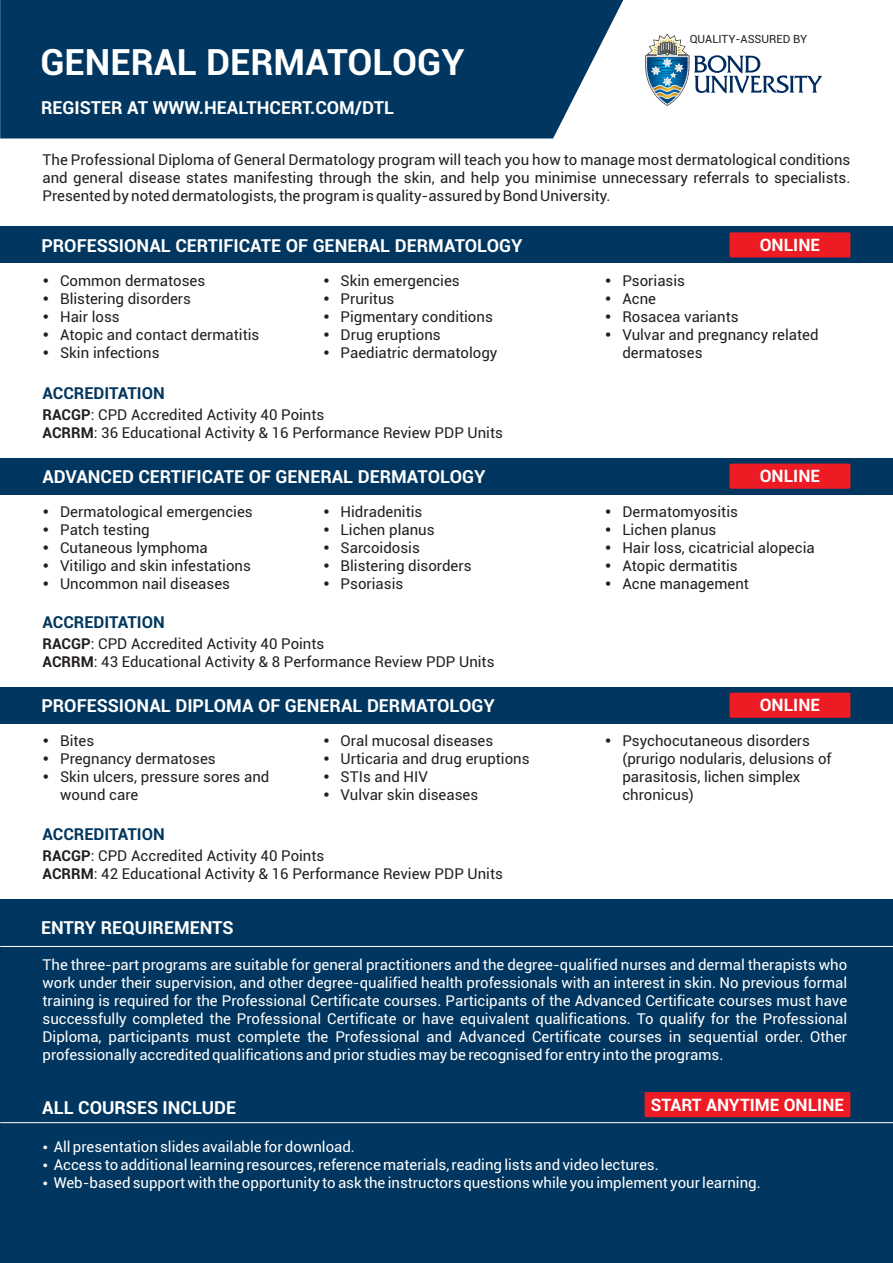
<style>
.page{position:relative;width:893px;height:1263px;background:#fff}
.page>*{position:absolute;margin:0;border:0;box-sizing:border-box;transform-origin:0 0}
.t1{font:700 36.3px "Roboto";color:#fff}
.t2{font:700 18px "Roboto";color:#fff}
.t3{font:700 17.25px "Roboto";color:#fff}
.t4{font:700 16.5px "Roboto";color:#00365f}
.t5{font:15px/18px "Roboto";color:#231f20}
.t6{font:15px/18px "Roboto";color:#fff;text-align:justify}
.t7{font:11.4px "Roboto";color:#231f20}
.s1{font-weight:700}
</style>
<div class="page">
<div style="left:0;top:0;width:623px;height:138px;background:#00365f"></div>
<div style="left:0;top:227px;width:893px;height:36px;background:#00365f"></div>
<div style="left:0;top:687px;width:893px;height:36px;background:#00365f"></div>
<div style="left:0;top:458px;width:893px;height:36px;background:#00365f"></div>
<svg style="left:645px;top:34px;width:177px;height:72px"></svg>
<div style="left:0;top:899px;width:893px;height:364px;background:#00365f"></div>
<div style="left:730px;top:232px;width:120px;height:25px;background:#ed1c24;border-radius:2px"></div>
<div style="left:730px;top:464px;width:120px;height:25px;background:#ed1c24;border-radius:2px"></div>
<div style="left:730px;top:693px;width:120px;height:25px;background:#ed1c24;border-radius:2px"></div>
<div style="left:644px;top:1092px;width:206px;height:25px;background:#ed1c24;border-radius:2px"></div>
<hr style="left:0;top:1122px;width:893px;height:1px;background:#fff">
<hr style="left:0;top:946px;width:893px;height:1px;background:#fff">
<h1 class="t1" style="left:40px;top:48px;width:426px">GENERAL DERMATOLOGY</h1>
<p class="t2" style="left:41px;top:100px;width:355px">REGISTER AT WWW.HEALTHCERT.COM/DTL</p>
<p class="t7" style="left:690px;top:34px;width:119px">QUALITY-ASSURED BY</p>
<p class="t5" style="left:43px;top:152px;width:809px;text-align:justify">The Professional Diploma of General Dermatology program will teach you how to manage most dermatological conditions and general disease states manifesting through the skin, and help you minimise unnecessary referrals to specialists.<br>Presented by noted dermatologists, the program is quality-assured by Bond University.</p>
<p class="t2" style="left:41px;top:238px;width:483px">PROFESSIONAL CERTIFICATE OF GENERAL DERMATOLOGY</p>
<p class="t3" style="left:760px;top:238px;width:62px">ONLINE</p>
<p class="t5" style="left:60px;top:273px;width:201px">Common dermatoses<br>Blistering disorders<br>Hair loss<br>Atopic and contact dermatitis<br>Skin infections</p>
<p class="t5" style="left:622px;top:273px;width:198px">Psoriasis<br>Acne<br>Rosacea variants<br>Vulvar and pregnancy related dermatoses</p>
<p class="t5" style="left:341px;top:273px;width:158px">Skin emergencies<br>Pruritus<br>Pigmentary conditions<br>Drug eruptions<br>Paediatric dermatology</p>
<p class="t4" style="left:42px;top:387px;width:124px">ACCREDITATION</p>
<p class="t5" style="left:43px;top:407px;width:462px"><span class="s1">RACGP</span>: CPD Accredited Activity 40 Points<br><span class="s1">ACRRM</span>: 36 Educational Activity &amp; 16 Performance Review PDP Units</p>
<p class="t2" style="left:42px;top:469px;width:445px">ADVANCED CERTIFICATE OF GENERAL DERMATOLOGY</p>
<p class="t5" style="left:60px;top:504px;width:194px">Dermatological emergencies<br>Patch testing<br>Cutaneous lymphoma<br>Vitiligo and skin infestations<br>Uncommon nail diseases</p>
<p class="t5" style="left:341px;top:504px;width:132px">Hidradenitis<br>Lichen planus<br>Sarcoidosis<br>Blistering disorders<br>Psoriasis</p>
<p class="t4" style="left:42px;top:616px;width:124px">ACCREDITATION</p>
<p class="t5" style="left:43px;top:636px;width:453px"><span class="s1">RACGP</span>: CPD Accredited Activity 40 Points<br><span class="s1">ACRRM</span>: 43 Educational Activity &amp; 8 Performance Review PDP Units</p>
<p class="t2" style="left:41px;top:698px;width:455px">PROFESSIONAL DIPLOMA OF GENERAL DERMATOLOGY</p>
<p class="t5" style="left:60px;top:733px;width:211px">Bites<br>Pregnancy dermatoses<br>Skin ulcers, pressure sores and wound care</p>
<p class="t5" style="left:341px;top:733px;width:190px">Oral mucosal diseases<br>Urticaria and drug eruptions<br>STIs and HIV<br>Vulvar skin diseases</p>
<p class="t4" style="left:42px;top:828px;width:124px">ACCREDITATION</p>
<p class="t5" style="left:43px;top:848px;width:462px"><span class="s1">RACGP</span>: CPD Accredited Activity 40 Points<br><span class="s1">ACRRM</span>: 42 Educational Activity &amp; 16 Performance Review PDP Units</p>
<p class="t2" style="left:41px;top:920px;width:194px">ENTRY REQUIREMENTS</p>
<p class="t3" style="left:760px;top:469px;width:62px">ONLINE</p>
<p class="t5" style="left:622px;top:504px;width:194px">Dermatomyositis<br>Lichen planus<br>Hair loss, cicatricial alopecia<br>Atopic dermatitis<br>Acne management</p>
<p class="t3" style="left:760px;top:698px;width:62px">ONLINE</p>
<p class="t5" style="left:622px;top:733px;width:211px">Psychocutaneous disorders (prurigo nodularis, delusions of parasitosis, lichen simplex chronicus)</p>
<p class="t6" style="left:42px;top:957px;width:806px">The three-part programs are suitable for general practitioners and the degree-qualified nurses and dermal therapists who work under their supervision, and other degree-qualified health professionals with an interest in skin. No previous formal training is required for the Professional Certificate courses. Participants of the Advanced Certificate courses must have successfully completed the Professional Certificate or have equivalent qualifications. To qualify for the Professional Diploma, participants must complete the Professional and Advanced Certificate courses in sequential order. Other professionally accredited qualifications and prior studies may be recognised for entry into the programs.</p>
<p class="t2" style="left:42px;top:1100px;width:195px">ALL COURSES INCLUDE</p>
<p class="t3" style="left:651px;top:1098px;width:195px">START ANYTIME ONLINE</p>
<p class="t6" style="left:54px;top:1139px;width:708px;text-align:left">All presentation slides available for download.<br>Access to additional learning resources, reference materials, reading lists and video lectures.<br>Web-based support with the opportunity to ask the instructors questions while you implement your learning.</p>
</div>
